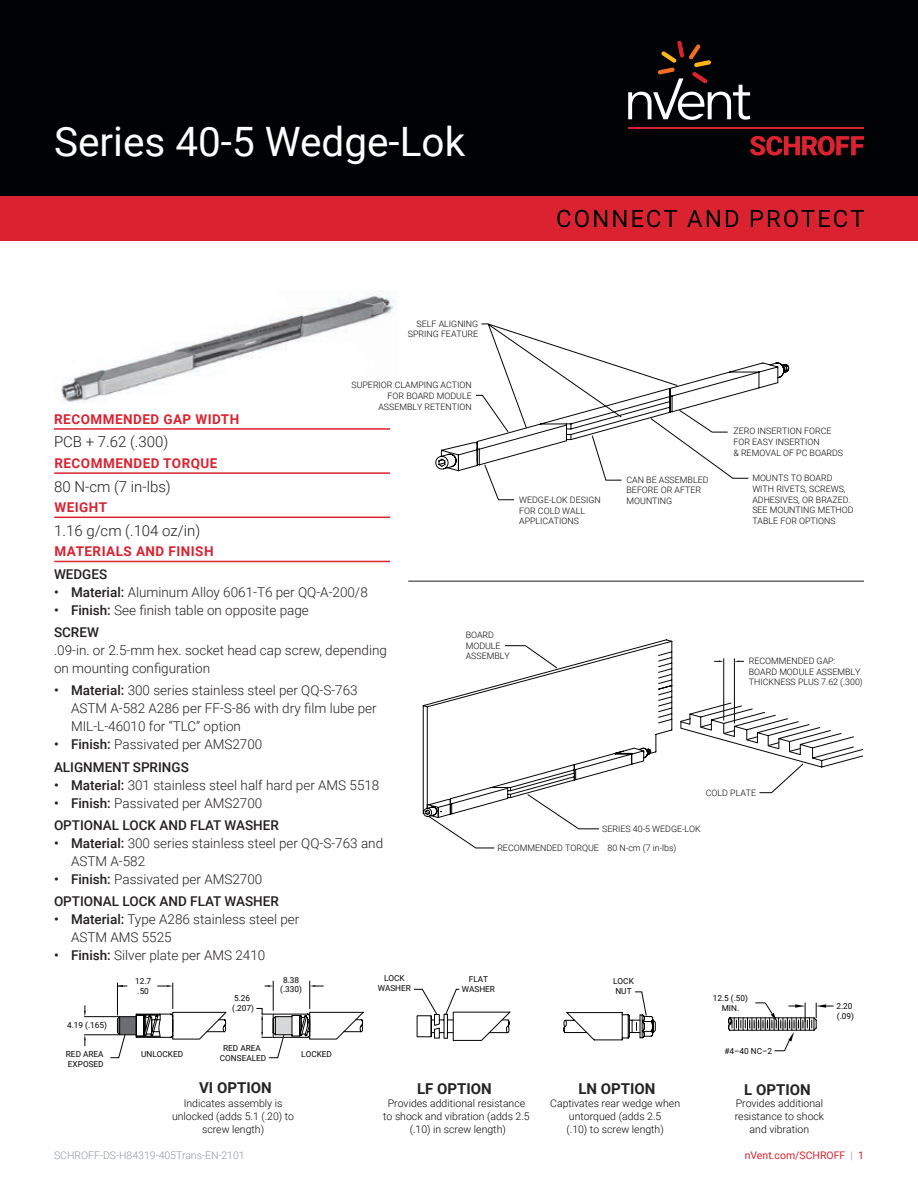
<style>
.page{position:relative;width:918px;height:1188px;background:#fff}
.page>*{position:absolute;margin:0;border:0;box-sizing:border-box;transform-origin:0 0}
.Main_Heading_Roboto{font:40.5px "Roboto";color:#fff}
.BODY_COPY_HEAD{font:300 15px "Roboto";color:#231f20}
.t1{font:700 15px "Roboto";color:#252324}
.Body_copy_INDENT{font:300 13.5px/18px "Roboto";color:#231f20}
.Body_copy_INDENT-2{font:500 13.5px "Roboto";color:#231f20}
.Subhead_-_nVent_Data{font:700 13.5px "Roboto";letter-spacing:.035em;color:#db2230}
.t2{font:300 10.5px/12.6px "Roboto";color:#040503;text-align:center}
.t3{font:300 10.5px "Roboto";color:#8f959e}
.t4{font:10.5px "Roboto";color:#db2230}
.t5{font:300 8.85px/10.6px "Roboto";color:#040503}
.t6{font:8.25px/9.9px "Roboto";color:#040503}
.s1{font-weight:500}
.s2{font-weight:300;color:#8f959e}
</style>
<div class="page">
<div style="left:0;top:0;width:918px;height:196px;background:#010203"></div>
<div style="left:0;top:196px;width:918px;height:45px;background:#db2230"></div>
<svg style="left:557px;top:210px;width:307px;height:17px"></svg>
<svg style="left:750px;top:136px;width:114px;height:20px"></svg>
<hr style="left:628px;top:127px;width:236px;height:2px;background:#db2230">
<svg style="left:628px;top:41px;width:122px;height:79px"></svg>
<hr style="left:54px;top:517px;width:336px;height:1px;background:#db2230">
<hr style="left:54px;top:561px;width:336px;height:1px;background:#db2230">
<hr style="left:54px;top:428px;width:336px;height:2px;background:#db2230">
<hr style="left:54px;top:472px;width:336px;height:2px;background:#db2230">
<img style="left:61px;top:290px;width:334px;height:113px">
<svg style="left:414px;top:989px;width:97px;height:52px"></svg>
<hr style="left:84px;top:1016px;width:35px;height:1px;background:#040503">
<hr style="left:84px;top:1035px;width:35px;height:1px;background:#040503">
<svg style="left:84px;top:1005px;width:2px;height:12px"></svg>
<svg style="left:84px;top:1035px;width:2px;height:11px"></svg>
<svg style="left:110px;top:981px;width:254px;height:77px"></svg>
<svg style="left:563px;top:991px;width:93px;height:50px"></svg>
<svg style="left:728px;top:1002px;width:106px;height:50px"></svg>
<hr style="left:730px;top:1017px;width:84px;height:1px;background:#040503">
<hr style="left:730px;top:1030px;width:84px;height:1px;background:#040503">
<svg style="left:436px;top:323px;width:353px;height:177px"></svg>
<svg style="left:422px;top:639px;width:441px;height:178px"></svg>
<svg style="left:505px;top:645px;width:299px;height:184px"></svg>
<svg style="left:680px;top:718px;width:121px;height:34px"></svg>
<svg style="left:429px;top:816px;width:66px;height:32px"></svg>
<hr style="left:408px;top:581px;width:456px;height:1px;background:#231f20">
<p class="Main_Heading_Roboto" style="left:54px;top:113px;width:413px">Series 40-5 Wedge-Lok</p>
<p class="t5" style="left:408px;top:318px;width:72px;text-align:right">SELF ALIGNING<br>SPRING FEATURE</p>
<p class="Subhead_-_nVent_Data" style="left:54px;top:410px;width:187px">RECOMMENDED GAP WIDTH</p>
<p class="BODY_COPY_HEAD" style="left:54px;top:432px;width:116px">PCB + 7.62 (.300)</p>
<p class="Subhead_-_nVent_Data" style="left:54px;top:454px;width:165px">RECOMMENDED TORQUE</p>
<p class="BODY_COPY_HEAD" style="left:54px;top:476px;width:118px">80 N-cm (7 in-lbs)</p>
<p class="Subhead_-_nVent_Data" style="left:54px;top:498px;width:54px">WEIGHT</p>
<p class="BODY_COPY_HEAD" style="left:54px;top:520px;width:148px">1.16 g/cm (.104 oz/in)</p>
<p class="Subhead_-_nVent_Data" style="left:54px;top:542px;width:161px">MATERIALS AND FINISH</p>
<p class="t5" style="left:351px;top:380px;width:122px;text-align:right">SUPERIOR CLAMPING ACTION<br>FOR BOARD MODULE<br>ASSEMBLY RETENTION</p>
<p class="t5" style="left:519px;top:494px;width:83px">WEDGE-LOK DESIGN<br>FOR COLD WALL<br>APPLICATIONS</p>
<p class="t5" style="left:733px;top:426px;width:111px">ZERO INSERTION FORCE<br>FOR EASY INSERTION<br>&amp; REMOVAL OF PC BOARDS</p>
<p class="t5" style="left:627px;top:474px;width:83px">CAN BE ASSEMBLED<br>BEFORE OR AFTER<br>MOUNTING</p>
<p class="t5" style="left:752px;top:473px;width:103px">MOUNTS TO BOARD<br>WITH RIVETS, SCREWS,<br>ADHESIVES, OR BRAZED.<br>SEE MOUNTING METHOD<br>TABLE FOR OPTIONS</p>
<p class="Body_copy_INDENT-2" style="left:54px;top:565px;width:55px">WEDGES</p>
<p class="Body_copy_INDENT" style="left:54px;top:583px;width:315px"><span class="s1">• Material:</span> Aluminum Alloy 6061-T6 per QQ-A-200/8</p>
<p class="Body_copy_INDENT" style="left:54px;top:601px;width:256px"><span class="s1">• Finish:</span> See finish table on opposite page</p>
<p class="Body_copy_INDENT-2" style="left:54px;top:623px;width:46px">SCREW</p>
<p class="Body_copy_INDENT" style="left:54px;top:641px;width:335px">.09-in. or 2.5-mm hex. socket head cap screw, depending on mounting configuration</p>
<p class="Body_copy_INDENT" style="left:71px;top:681px;width:307px;text-indent:-17px"><span class="s1">• Material:</span> 300 series stainless steel per QQ-S-763<br>ASTM A-582 A286 per FF-S-86 with dry film lube per<br>MIL-L-46010 for “TLC” option</p>
<p class="Body_copy_INDENT" style="left:54px;top:735px;width:210px"><span class="s1">• Finish:</span> Passivated per AMS2700</p>
<p class="Body_copy_INDENT-2" style="left:54px;top:757px;width:136px">ALIGNMENT SPRINGS</p>
<p class="Body_copy_INDENT" style="left:54px;top:775px;width:327px"><span class="s1">• Material:</span> 301 stainless steel half hard per AMS 5518</p>
<p class="Body_copy_INDENT" style="left:54px;top:793px;width:210px"><span class="s1">• Finish:</span> Passivated per AMS2700</p>
<p class="Body_copy_INDENT-2" style="left:54px;top:816px;width:226px">OPTIONAL LOCK AND FLAT WASHER</p>
<p class="Body_copy_INDENT" style="left:71px;top:834px;width:314px;text-indent:-17px"><span class="s1">• Material:</span> 300 series stainless steel per QQ-S-763 and<br>ASTM A-582</p>
<p class="Body_copy_INDENT" style="left:54px;top:870px;width:210px"><span class="s1">• Finish:</span> Passivated per AMS2700</p>
<p class="Body_copy_INDENT-2" style="left:54px;top:892px;width:226px">OPTIONAL LOCK AND FLAT WASHER</p>
<p class="Body_copy_INDENT" style="left:71px;top:910px;width:230px;text-indent:-17px"><span class="s1">• Material:</span> Type A286 stainless steel per<br>ASTM AMS 5525</p>
<p class="Body_copy_INDENT" style="left:54px;top:946px;width:213px"><span class="s1">• Finish:</span> Silver plate per AMS 2410</p>
<p class="t5" style="left:466px;top:629px;width:46px">BOARD<br>MODULE<br>ASSEMBLY</p>
<p class="t5" style="left:749px;top:655px;width:116px">RECOMMENDED GAP:<br>BOARD MODULE ASSEMBLY<br>THICKNESS PLUS 7.62 (.300)</p>
<p class="t5" style="left:706px;top:787px;width:52px">COLD PLATE</p>
<p class="t5" style="left:497px;top:818px;width:205px;line-height:19.5px;text-indent:105px">SERIES 40-5 WEDGE-LOK<br>RECOMMENDED TORQUE 80 N-cm (7 in-lbs)</p>
<p class="t6" style="left:67px;top:1019px;width:41px">4.19 (.165)</p>
<p class="t6" style="left:66px;top:1049px;width:39px">RED AREA<br>EXPOSED</p>
<p class="t6" style="left:135px;top:976px;width:18px">12.7 .50</p>
<p class="t6" style="left:232px;top:993px;width:23px">5.26 (.207)</p>
<p class="t6" style="left:280px;top:974px;width:23px;text-align:center">8.38 (.330)</p>
<p class="t6" style="left:141px;top:1049px;width:43px">UNLOCKED</p>
<p class="t6" style="left:220px;top:1043px;width:48px;text-align:center">RED AREA<br>CONSEALED</p>
<p class="t6" style="left:301px;top:1049px;width:32px">LOCKED</p>
<p class="t6" style="left:378px;top:973px;width:35px;text-align:center">LOCK<br>WASHER</p>
<p class="t6" style="left:613px;top:976px;width:22px">LOCK<br>NUT</p>
<p class="t6" style="left:462px;top:974px;width:35px;text-align:center">FLAT<br>WASHER</p>
<p class="t6" style="left:713px;top:993px;width:37px;text-align:center">12.5 (.50)<br>MIN.</p>
<p class="t6" style="left:836px;top:1001px;width:19px">2.20 (.09)</p>
<p class="t6" style="left:724px;top:1046px;width:49px">#4–40 NC–2</p>
<p class="t1" style="left:199px;top:1077px;width:74px">VI OPTION</p>
<p class="t1" style="left:417px;top:1078px;width:76px">LF OPTION</p>
<p class="t1" style="left:578px;top:1078px;width:79px">LN OPTION</p>
<p class="t1" style="left:744px;top:1079px;width:68px">L OPTION</p>
<p class="t2" style="left:172px;top:1097px;width:124px">Indicates assembly is unlocked (adds 5.1 (.20) to screw length)</p>
<p class="t2" style="left:383px;top:1097px;width:148px">Provides additional resistance to shock and vibration (adds 2.5 (.10) in screw length)</p>
<p class="t2" style="left:550px;top:1097px;width:131px">Captivates rear wedge when untorqued (adds 2.5<br>(.10) to screw length)</p>
<p class="t2" style="left:735px;top:1097px;width:91px">Provides additional resistance to shock and vibration</p>
<p class="t3" style="left:54px;top:1148px;width:192px">SCHROFF-DS-H84319-405Trans-EN-2101</p>
<p class="t4" style="left:745px;top:1148px;width:121px">nVent.com/SCHROFF <span class="s2">|</span> 1</p>
</div>
